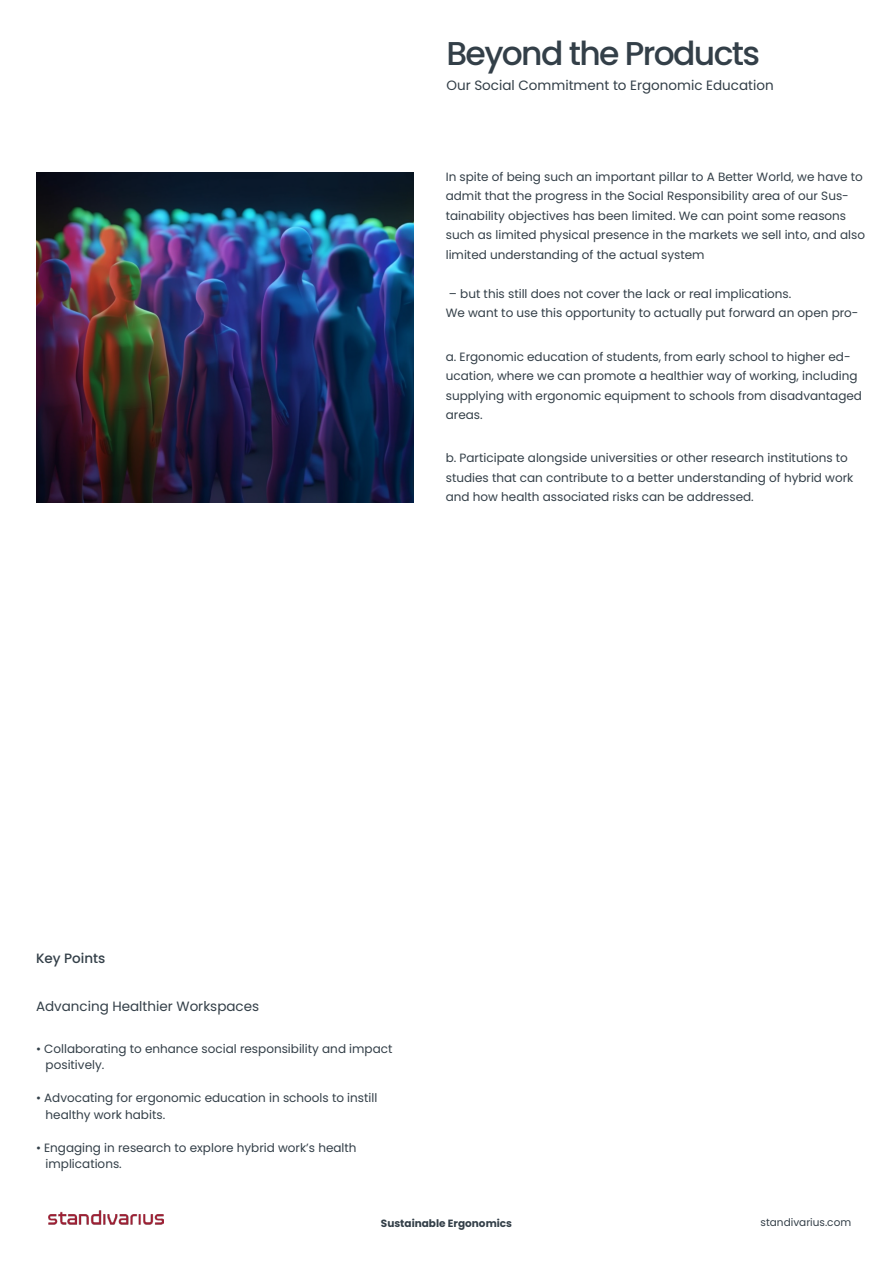
<style>
.page{position:relative;width:893px;height:1263px;background:#fff}
.page>*{position:absolute;margin:0;border:0;box-sizing:border-box;transform-origin:0 0}
.t1{font:500 33px "Poppins";letter-spacing:-.05em;color:#333f48}
.t2{font:13.5px "Poppins";color:#333f48}
.t3{font:500 13.5px "Poppins";color:#333f48}
.t4{font:12px/19.5px "Poppins";color:#333f48}
.t5{font:700 10.5px "Poppins";color:#333f48}
.t6{font:10.5px "Poppins";color:#333f48}
</style>
<div class="page">
<img style="left:49px;top:1210px;width:115px;height:15px">
<img style="left:37px;top:172px;width:376px;height:331px">
<h1 class="t1" style="left:446px;top:35px;width:315px">Beyond the Products</h1>
<p class="t2" style="left:446px;top:77px;width:329px">Our Social Commitment to Ergonomic Education</p>
<p class="t4" style="left:446px;top:167px;width:421px">In spite of being such an important pillar to A Better World, we have to admit that the progress in the Social Responsibility area of our Sus&shy;tainability objectives has been limited. We can point some reasons such as limited physical presence in the markets we sell into, and also limited understanding of the actual system</p>
<p class="t4" style="left:446px;top:284px;width:414px">– but this still does not cover the lack or real implications.<br>We want to use this opportunity to actually put forward an open pro-</p>
<p class="t4" style="left:446px;top:347px;width:418px">a. Ergonomic education of students, from early school to higher ed&shy;ucation, where we can promote a healthier way of working, including supplying with ergonomic equipment to schools from disadvantaged areas.</p>
<p class="t4" style="left:446px;top:448px;width:409px">b. Participate alongside universities or other research institutions to studies that can contribute to a better understanding of hybrid work and how health associated risks can be addressed.</p>
<p class="t3" style="left:36px;top:950px;width:71px">Key Points</p>
<p class="t2" style="left:36px;top:998px;width:225px">Advancing Healthier Workspaces</p>
<p class="t4" style="left:46px;top:1040px;width:348px;line-height:16.5px;text-indent:-10px">• Collaborating to enhance social responsibility and impact positively.</p>
<p class="t4" style="left:46px;top:1090px;width:333px;line-height:16.5px;text-indent:-10px">• Advocating for ergonomic education in schools to instill healthy work habits.</p>
<p class="t4" style="left:46px;top:1139px;width:312px;line-height:16.5px;text-indent:-10px">• Engaging in research to explore hybrid work’s health implications.</p>
<p class="t5" style="left:381px;top:1217px;width:133px">Sustainable Ergonomics</p>
<p class="t6" style="left:761px;top:1216px;width:92px">standivarius.com</p>
</div>
